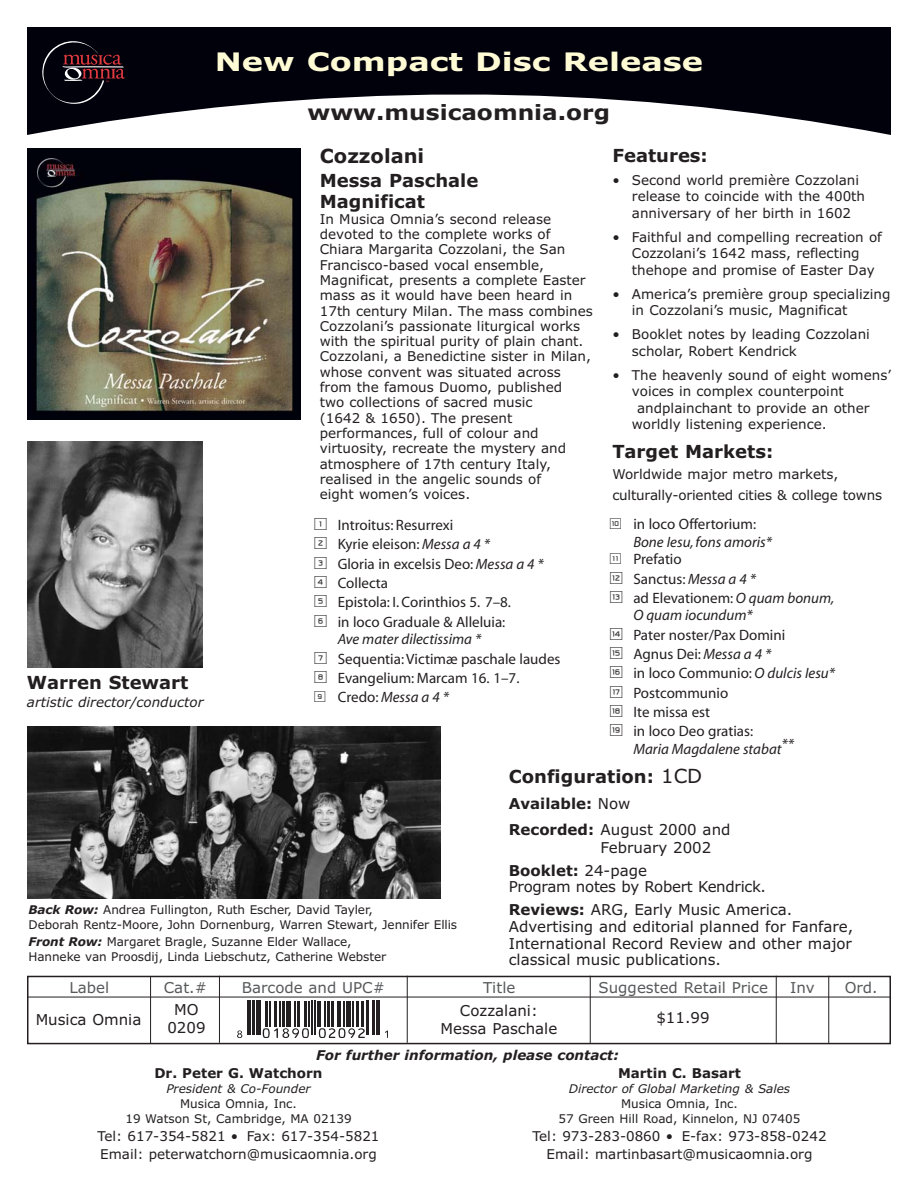
<style>
.page{position:relative;width:918px;height:1188px;background:#fff}
.page>*{position:absolute;margin:0;border:0;box-sizing:border-box;transform-origin:0 0}
.t1{font:700 25.5px "Verdana";color:#fffbd5;scale:1.26 1}
.t2{font:700 21px "Verdana";color:#231f20;scale:1.11 1}
.t3{font:700 19.5px "Verdana";color:#231f20}
.t4{font:700 18px/21.6px "Verdana";color:#231f20}
.t5{font:15px/19.4px "Myriad";color:#231f20}
.t6{font:15px/18px "Verdana";color:#231f20;text-align:center}
.t7{font:italic 15px/17.7px "Myriad";color:#231f20}
.t8{font:15px/22.5px "Verdana";letter-spacing:-.02em;color:#231f20}
.t9{font:15px "Verdana";color:#58595b}
.t10{font:700 15px/25.8px "Verdana";color:#231f20}
.t11{font:13.5px/15.3px "Verdana";color:#231f20}
.t12{font:italic 700 13.5px "Verdana";color:#231f20}
.t13{font:700 13.5px "Verdana";color:#231f20}
.t14{font:italic 13.5px "Verdana";color:#231f20}
.t15{font:12px/15px "Verdana";letter-spacing:-.005em;color:#231f20;text-align:center}
.t16{font:italic 12px "Verdana";color:#231f20}
.s1{font-family:"Numbers Style One Square Positive"}
.s2{font-style:italic}
.s3{font-family:"Numbers Style One Square Positive";font-size:13.5px}
.s4{font-family:"Numbers Style One Square Positive";font-style:normal;font-size:13.5px}
.s5{font-style:normal}
.s6{font-weight:700;font-style:italic}
.s7{font-weight:400;font-size:19.5px}
.s8{font-weight:400}
.s9{font-weight:700}
</style>
<div class="page">
<svg style="left:27px;top:27px;width:864px;height:108px;fill:#00010b"></svg>
<svg style="left:42px;top:41px;width:83px;height:63px;background:#20151e"></svg>
<div style="left:27px;top:976px;width:864px;height:68px;border:2px solid #231f20"></div>
<hr style="left:247px;top:1001px;width:1px;height:34px;background:#231f20">
<hr style="left:250px;top:1001px;width:1px;height:34px;background:#231f20">
<hr style="left:252px;top:1001px;width:3px;height:34px;background:#231f20">
<hr style="left:257px;top:1001px;width:4px;height:34px;background:#231f20">
<hr style="left:311px;top:1001px;width:2px;height:34px;background:#231f20">
<hr style="left:314px;top:1001px;width:2px;height:34px;background:#231f20">
<hr style="left:317px;top:1001px;width:4px;height:25px;background:#231f20">
<hr style="left:366px;top:1001px;width:3px;height:34px;background:#231f20">
<hr style="left:372px;top:1001px;width:3px;height:34px;background:#231f20">
<hr style="left:376px;top:1001px;width:1px;height:34px;background:#231f20">
<hr style="left:379px;top:1001px;width:1px;height:34px;background:#231f20">
<svg style="left:237px;top:1030px;width:5px;height:8px"></svg>
<svg style="left:263px;top:1001px;width:47px;height:37px"></svg>
<svg style="left:319px;top:1001px;width:46px;height:37px"></svg>
<svg style="left:385px;top:1030px;width:3px;height:8px"></svg>
<hr style="left:150px;top:977px;width:1px;height:67px;background:#231f20">
<hr style="left:219px;top:976px;width:1px;height:67px;background:#231f20">
<hr style="left:407px;top:976px;width:1px;height:67px;background:#231f20">
<hr style="left:590px;top:976px;width:1px;height:68px;background:#231f20">
<hr style="left:776px;top:976px;width:1px;height:67px;background:#231f20">
<hr style="left:828px;top:976px;width:1px;height:67px;background:#231f20">
<hr style="left:27px;top:997px;width:864px;height:1px;background:#231f20">
<img style="left:27px;top:148px;width:274px;height:272px">
<img style="left:27px;top:442px;width:176px;height:226px">
<img style="left:27px;top:726px;width:414px;height:173px">
<h1 class="t1" style="left:215px;top:51px;width:389px">New Compact Disc Release</h1>
<h2 class="t2" style="left:308px;top:104px;width:274px">www.musicaomnia.org</h2>
<h3 class="t4" style="left:27px;top:673px;width:163px">Warren Stewart</h3>
<p class="t14" style="left:27px;top:697px;width:178px">artistic director/conductor</p>
<h3 class="t3" style="left:320px;top:149px;width:106px">Cozzolani</h3>
<h3 class="t4" style="left:320px;top:171px;width:160px">Messa Paschale<br>Magnificat</h3>
<p class="t11" style="left:320px;top:212px;width:275px">In Musica Omnia’s second release devoted to the complete works of Chiara Margarita Cozzolani, the San Francisco-based vocal ensemble, Magnificat, presents a complete Easter mass as it would have been heard in 17th century Milan. The mass combines Cozzolani’s passionate liturgical works with the spiritual purity of plain chant.<br>Cozzolani, a Benedictine sister in Milan, whose convent was situated across from the famous Duomo, published<br>two collections of sacred music<br>(1642 &amp; 1650). The present performances, full of colour and virtuosity, recreate the mystery and atmosphere of 17th century Italy, realised in the angelic sounds of<br>eight women’s voices.</p>
<p class="t5" style="left:313px;top:517px;width:232px"><span class="s1">1</span> Introitus: Resurrexi<br><span class="s1">2</span> Kyrie eleison: <span class="s2">Messa a 4 *<br></span><span class="s1">3</span> Gloria in excelsis Deo: <span class="s2">Messa a 4 *<br></span><span class="s1">4</span> Collecta<br><span class="s1">5</span> Epistola: I. Corinthios 5. 7–8.<br><span class="s1">6</span> in loco Graduale &amp; Alleluia:</p>
<p class="t5" style="left:313px;top:631px;width:249px;text-indent:24px"><span class="s2">Ave mater dilectissima *<br></span><span class="s1">7</span> Sequentia: Victimæ paschale laudes<br><span class="s1">8</span> Evangelium: Marcam 16. 1–7.<br><span class="s3">9</span> Credo: <span class="s2">Messa a 4 *</span></p>
<h3 class="t4" style="left:612px;top:146px;width:97px">Features:</h3>
<p class="t11" style="left:632px;top:173px;width:235px;line-height:16.5px;text-indent:-20px">• Second world première Cozzolani release to coincide with the 400th anniversary of her birth in 1602</p>
<p class="t11" style="left:632px;top:230px;width:252px;line-height:16.5px;text-indent:-20px">• Faithful and compelling recreation of<br>Cozzolani’s 1642 mass, reflecting thehope and promise of Easter Day</p>
<p class="t11" style="left:632px;top:287px;width:260px;line-height:16.5px;text-indent:-20px">• America’s première group specializing in Cozzolani’s music, Magnificat</p>
<p class="t11" style="left:632px;top:327px;width:239px;line-height:16.5px;text-indent:-20px">• Booklet notes by leading Cozzolani scholar, Robert Kendrick</p>
<p class="t11" style="left:612px;top:368px;width:280px">• The heavenly sound of eight womens’</p>
<p class="t11" style="left:632px;top:385px;width:213px">voices in complex counterpoint</p>
<p class="t11" style="left:637px;top:401px;width:234px">andplainchant to provide an other</p>
<p class="t11" style="left:632px;top:418px;width:196px">worldly listening experience.</p>
<h3 class="t4" style="left:612px;top:442px;width:162px">Target Markets:</h3>
<p class="t11" style="left:612px;top:465px;width:271px;line-height:21px">Worldwide major metro markets, culturally-oriented cities &amp; college towns</p>
<p class="t7" style="left:633px;top:516px;width:140px;text-indent:-24px"><span class="s4">0</span> <span class="s5">in loco Offertorium:<br></span>Bone Iesu, fons amoris*</p>
<p class="t5" style="left:609px;top:551px;width:227px"><span class="s3">-</span> Prefatio<br><span class="s1">=</span> Sanctus: <span class="s2">Messa a 4 *<br></span><span class="s1">Q</span> ad Elevationem: <span class="s2">O quam bonum,</span></p>
<p class="t5" style="left:609px;top:607px;width:228px;text-indent:24px"><span class="s2">O quam iocundum*<br></span><span class="s1">W</span> Pater noster/Pax Domini<br><span class="s1">E</span> Agnus Dei: <span class="s2">Messa a 4 *<br></span><span class="s1">R</span> in loco Communio: <span class="s2">O dulcis Iesu*<br></span><span class="s1">T</span> Postcommunio<br><span class="s1">Y</span> Ite missa est<br><span class="s1">U</span> in loco Deo gratias:</p>
<p class="t7" style="left:633px;top:741px;width:162px">Maria Magdalene stabat**</p>
<p class="t15" style="left:28px;top:903px;width:430px;text-align:left"><span class="s6">Back Row:</span> Andrea Fullington, Ruth Escher, David Tayler,<br>Deborah Rentz-Moore, John Dornenburg, Warren Stewart, Jennifer Ellis</p>
<p class="t15" style="left:28px;top:935px;width:359px;text-align:left"><span class="s6">Front Row:</span> Margaret Bragle, Suzanne Elder Wallace,<br>Hanneke van Proosdij, Linda Liebschutz, Catherine Webster</p>
<h3 class="t4" style="left:509px;top:767px;width:195px">Configuration: <span class="s7">1CD</span></h3>
<p class="t10" style="left:509px;top:792px;width:223px">Available: <span class="s8">Now<br></span>Recorded: <span class="s8">August 2000 and</span></p>
<p class="t6" style="left:509px;top:838px;width:204px;line-height:22.5px;text-align:left;text-indent:92px">February 2002<br><span class="s9">Booklet:</span> 24-page</p>
<p class="t8" style="left:509px;top:877px;width:285px">Program notes by Robert Kendrick.<br><span class="s9">Reviews:</span> ARG, Early Music America.</p>
<p class="t6" style="left:509px;top:919px;width:346px;line-height:16.8px;text-align:justify">Advertising and editorial planned for Fanfare, International Record Review and other major classical music publications.</p>
<p class="t9" style="left:69px;top:982px;width:41px">Label</p>
<p class="t9" style="left:164px;top:982px;width:45px">Cat.#</p>
<p class="t9" style="left:242px;top:982px;width:145px">Barcode and UPC#</p>
<p class="t9" style="left:483px;top:982px;width:34px">Title</p>
<p class="t9" style="left:599px;top:982px;width:171px">Suggested Retail Price</p>
<p class="t9" style="left:790px;top:982px;width:26px">Inv</p>
<p class="t9" style="left:845px;top:982px;width:35px">Ord.</p>
<p class="t6" style="left:36px;top:1011px;width:107px">Musica Omnia</p>
<p class="t6" style="left:167px;top:1002px;width:40px">MO<br>0209</p>
<p class="t6" style="left:440px;top:1003px;width:118px">Cozzalani:<br>Messa Paschale</p>
<p class="t6" style="left:656px;top:1010px;width:55px">$11.99</p>
<p class="t13" style="left:154px;top:1068px;width:170px">Dr. Peter G. Watchorn</p>
<p class="t16" style="left:166px;top:1084px;width:146px">President &amp; Co-Founder</p>
<p class="t15" style="left:125px;top:1098px;width:228px">Musica Omnia, Inc.<br>19 Watson St, Cambridge, MA 02139</p>
<p class="t11" style="left:98px;top:1129px;width:283px;line-height:18px">Tel: 617-354-5821 • Fax: 617-354-5821<br>Email: peterwatchorn@musicaomnia.org</p>
<p class="t12" style="left:316px;top:1050px;width:304px">For further information, please contact:</p>
<p class="t13" style="left:618px;top:1068px;width:124px">Martin C. Basart</p>
<p class="t16" style="left:569px;top:1084px;width:223px">Director of Global Marketing &amp; Sales</p>
<p class="t15" style="left:559px;top:1098px;width:243px">Musica Omnia, Inc.<br>57 Green Hill Road, Kinnelon, NJ 07405</p>
<p class="t11" style="left:532px;top:1129px;width:296px;line-height:18px;text-align:center">Tel: 973-283-0860 • E-fax: 973-858-0242<br>Email: martinbasart@musicaomnia.org</p>
</div>
